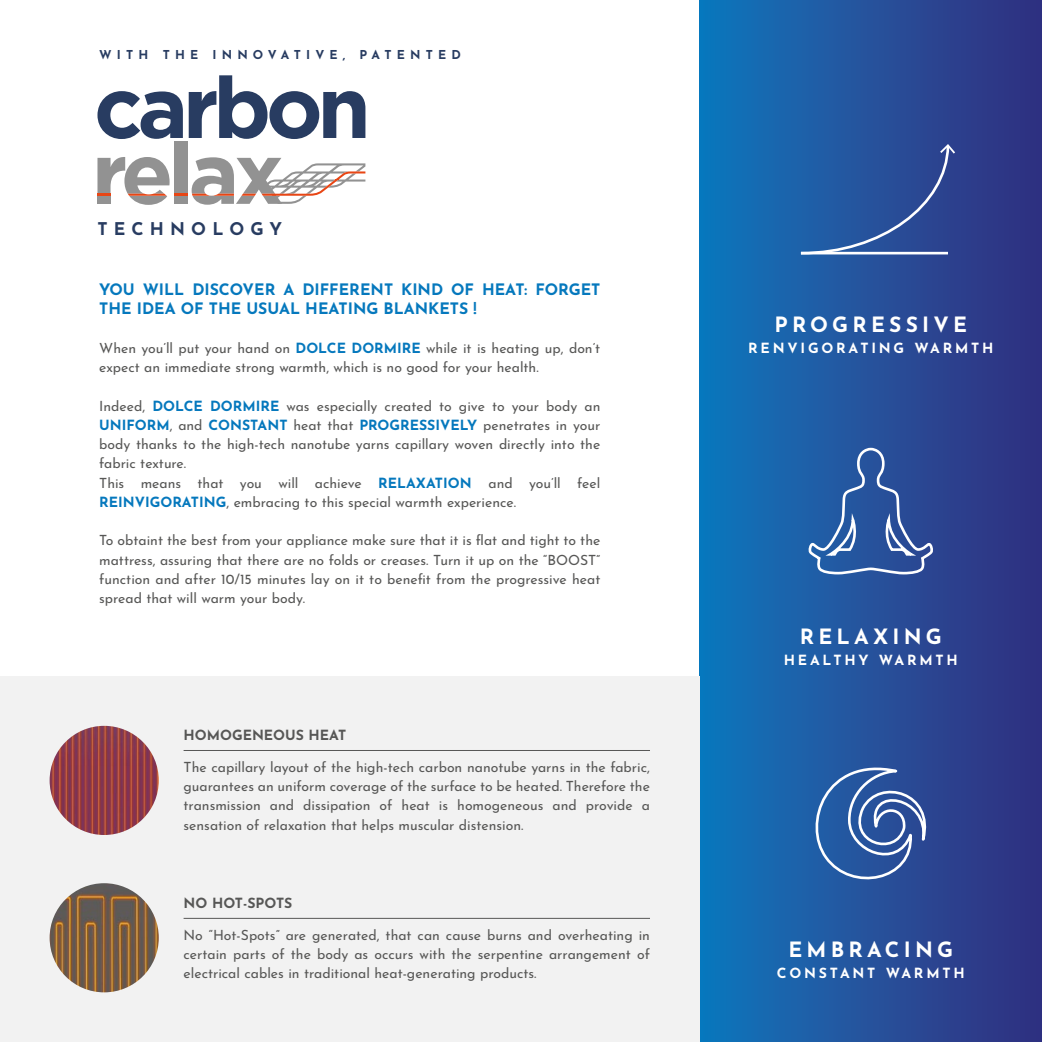
<style>
.page{position:relative;width:1042px;height:1042px;background:#fff}
.page>*{position:absolute;margin:0;border:0;box-sizing:border-box;transform-origin:0 0}
.t1{font:700 21px "Josefin Sans";letter-spacing:.2em;color:#fff}
.t2{font:700 17.5px "Josefin Sans";letter-spacing:.35em;color:#283c61}
.t3{font:700 15.75px/19.2px "Josefin Sans";color:#0578bd}
.t4{font:14px/19.2px "Josefin Sans";color:#575756;text-align:justify}
.t5{font:700 14px "Josefin Sans";letter-spacing:.2em;color:#fff}
.t6{font:700 14px "Josefin Sans";color:#575756}
.t7{font:700 12.25px "Josefin Sans";letter-spacing:.42em;color:#283c61}
.s1{font-weight:700;color:#0578bd}
</style>
<div class="page">
<div style="left:699px;top:0;width:343px;height:1042px;background:linear-gradient(to right,#1077bc,#352e7e)"></div>
<svg style="left:1041px;top:446px;width:1px;height:15px"></svg>
<div style="left:0;top:676px;width:699px;height:366px;background:#f2f2f2"></div>
<img style="left:50px;top:726px;width:109px;height:109px;border-radius:55px">
<img style="left:50px;top:883px;width:109px;height:109px;border-radius:55px">
<hr style="left:184px;top:750px;width:466px;height:1px;background:#575756">
<hr style="left:184px;top:918px;width:466px;height:1px;background:#575756">
<svg style="left:798px;top:143px;width:157px;height:113px;background:#3059a0"></svg>
<svg style="left:808px;top:446px;width:128px;height:130px;background:#3861a4"></svg>
<svg style="left:802px;top:753px;width:133px;height:143px;background:#3b64a6"></svg>
<svg style="left:97px;top:91px;width:86px;height:48px"></svg>
<svg style="left:189px;top:75px;width:176px;height:64px"></svg>
<div style="left:174px;top:141px;width:13px;height:53px;background:#929292"></div>
<svg style="left:97px;top:157px;width:268px;height:48px"></svg>
<p class="t7" style="left:99px;top:46px;width:363px">WITH THE INNOVATIVE, PATENTED</p>
<p class="t2" style="left:97px;top:216px;width:186px">TECHNOLOGY</p>
<p class="t3" style="left:99px;top:279px;width:503px">YOU WILL DISCOVER A DIFFERENT KIND OF HEAT: FORGET<br>THE IDEA OF THE USUAL HEATING BLANKETS !</p>
<p class="t4" style="left:99px;top:337px;width:502px">When you’ll put your hand on <span class="s1">DOLCE DORMIRE</span> while it is heating up, don’t expect an immediate strong warmth, which is no good for your health.</p>
<p class="t4" style="left:99px;top:395px;width:503px;text-align:left">Indeed, <span class="s1">DOLCE DORMIRE</span> was especially created to give to your body an <span class="s1">UNIFORM</span>, and <span class="s1">CONSTANT</span> heat that <span class="s1">PROGRESSIVELY</span> penetrates in your body thanks to the high-tech nanotube yarns capillary woven directly into the fabric texture.<br>This means that you will achieve <span class="s1">RELAXATION</span> and you’ll feel <span class="s1">REINVIGORATING</span>, embracing to this special warmth experience.</p>
<p class="t4" style="left:99px;top:530px;width:503px">To obtaint the best from your appliance make sure that it is flat and tight to the mattress, assuring that there are no folds or creases. Turn it up on the “BOOST” function and after 10/15 minutes lay on it to benefit from the progressive heat spread that will warm your body.</p>
<p class="t6" style="left:184px;top:725px;width:164px">HOMOGENEOUS HEAT</p>
<p class="t4" style="left:184px;top:756px;width:468px">The capillary layout of the high-tech carbon nanotube yarns in the fabric, guarantees an uniform coverage of the surface to be heated. Therefore the transmission and dissipation of heat is homogeneous and provide a sensation of relaxation that helps muscular distension.</p>
<p class="t6" style="left:184px;top:893px;width:110px">NO HOT-SPOTS</p>
<p class="t4" style="left:184px;top:924px;width:468px">No “Hot-Spots” are generated, that can cause burns and overheating in certain parts of the body as occurs with the serpentine arrangement of electrical cables in traditional heat-generating products.</p>
<h1 class="t1" style="left:774px;top:309px;width:194px">PROGRESSIVE</h1>
<p class="t5" style="left:748px;top:337px;width:247px">RENVIGORATING WARMTH</p>
<h1 class="t1" style="left:800px;top:621px;width:144px">RELAXING</h1>
<p class="t5" style="left:784px;top:650px;width:175px">HEALTHY WARMTH</p>
<h1 class="t1" style="left:788px;top:934px;width:166px">EMBRACING</h1>
<p class="t5" style="left:777px;top:962px;width:189px">CONSTANT WARMTH</p>
</div>
